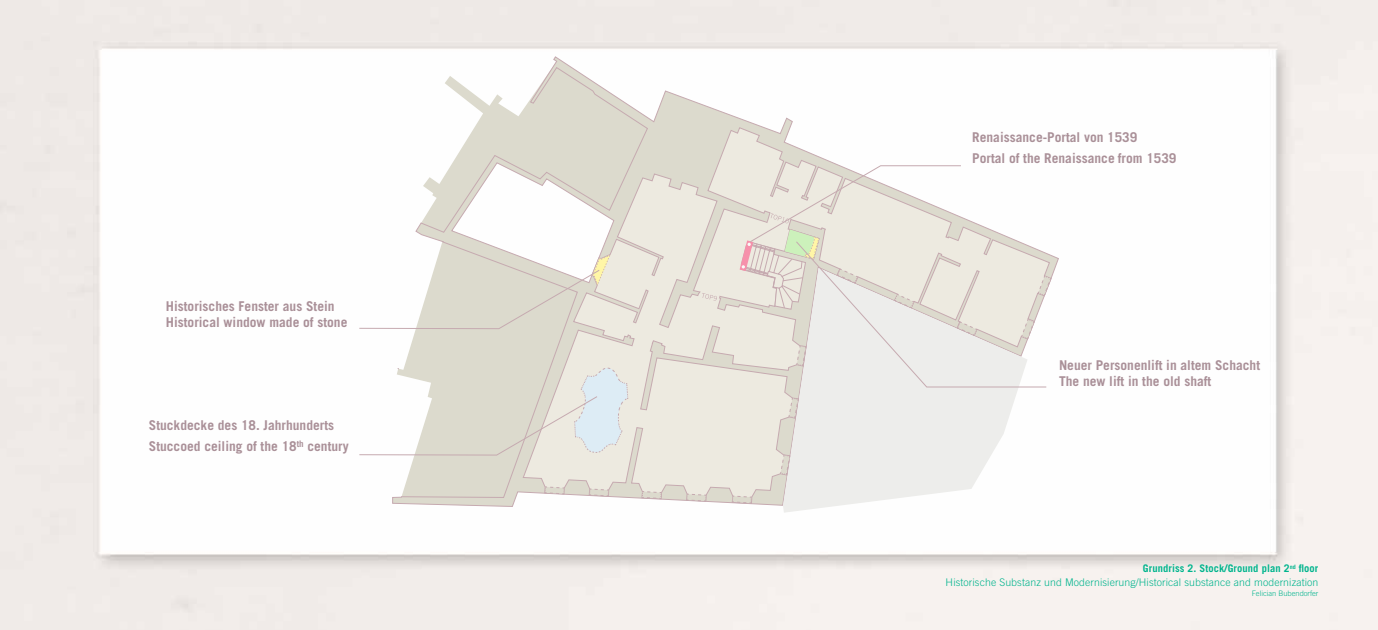
<style>
.page{position:relative;width:1378px;height:630px;background:#fff}
.page>*{position:absolute;margin:0;border:0;box-sizing:border-box;transform-origin:0 0}
.t1{font:700 13.5px/16.2px "Trade Gothic LT";color:#aa9098}
.t2{font:300 10.5px/13.5px "Trade Gothic LT";letter-spacing:.01em;color:#00b48d;text-align:right}
.t3{font:300 7.5px "Trade Gothic LT";color:#00b48d}
.s1{font-weight:700}
</style>
<div class="page">
<svg style="left:392px;top:56px;width:667px;height:451px"></svg>
<svg style="left:783px;top:387px;width:244px;height:125px;fill:#ededeb"></svg>
<svg style="left:522px;top:173px;width:285px;height:331px;background:#eae7df"></svg>
<svg style="left:707px;top:127px;width:345px;height:220px"></svg>
<svg style="left:544px;top:486px;width:21px;height:8px"></svg>
<svg style="left:589px;top:488px;width:20px;height:8px"></svg>
<svg style="left:641px;top:490px;width:21px;height:9px"></svg>
<svg style="left:686px;top:493px;width:20px;height:8px"></svg>
<svg style="left:732px;top:495px;width:20px;height:8px"></svg>
<svg style="left:780px;top:454px;width:32px;height:21px"></svg>
<svg style="left:788px;top:397px;width:11px;height:21px"></svg>
<svg style="left:1047px;top:275px;width:4px;height:21px"></svg>
<svg style="left:600px;top:367px;width:28px;height:86px;background:#e1e9ec"></svg>
<svg style="left:592px;top:255px;width:18px;height:30px"></svg>
<svg style="left:359px;top:269px;width:241px;height:186px"></svg>
<svg style="left:692px;top:165px;width:269px;height:145px;background:#e9e4dc"></svg>
<svg style="left:795px;top:240px;width:252px;height:147px;background:#e9e7e1"></svg>
<p class="t1" style="left:166px;top:297px;width:183px">Historisches Fenster aus Stein<br>Historical window made of stone</p>
<p class="t1" style="left:149px;top:413px;width:201px;line-height:21.6px">Stuckdecke des 18. Jahrhunderts<br>Stuccoed ceiling of the 18<sup>th</sup> century</p>
<p class="t1" style="left:972px;top:126px;width:206px;line-height:21.6px">Renaissance-Portal von 1539<br>Portal of the Renaissance from 1539</p>
<p class="t1" style="left:1059px;top:357px;width:203px">Neuer Personenlift in altem Schacht<br>The new lift in the old shaft</p>
<p class="t2" style="left:945px;top:561px;width:374px"><span class="s1">Grundriss 2. Stock/Ground plan 2</span><sup>nd</sup> <span class="s1">floor<br></span>Historische Substanz und Modernisierung/Historical substance and modernization</p>
<p class="t3" style="left:1251px;top:588px;width:68px">Felician Bubendorfer</p>
</div>
